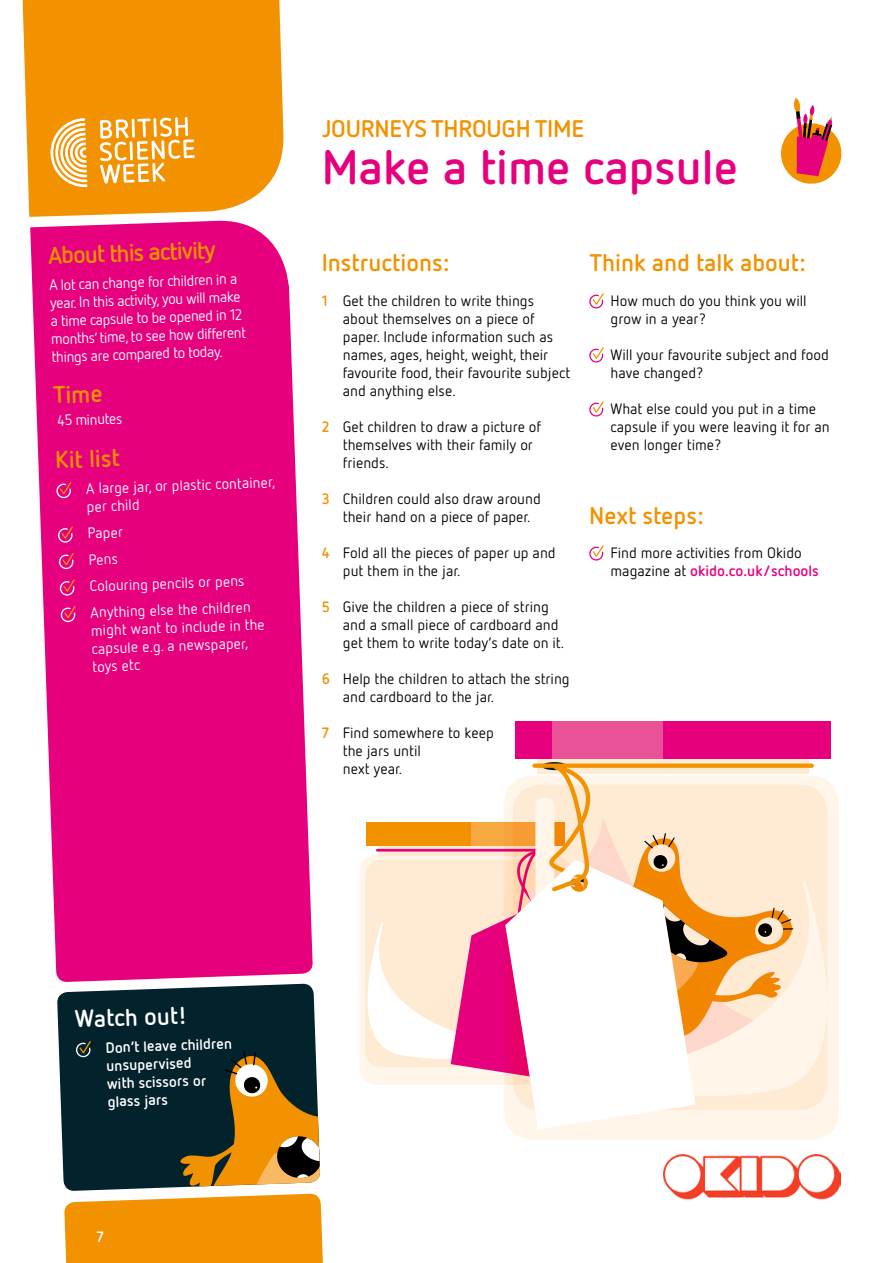
<style>
.page{position:relative;width:893px;height:1263px;background:#fff}
.page>*{position:absolute;margin:0;border:0;box-sizing:border-box;transform-origin:0 0}
.t1{font:700 48px "Netto OT";color:#e6007d}
.t2{font:700 24px "Netto OT";color:#f39200}
.t3{font:700 24px "Netto OT";color:#fff}
.t4{font:15px/18px "Netto OT";color:#000}
.t5{font:15px/18px "Netto OT";color:#fff}
.t6{font:700 15px/18px "Netto OT";color:#fff}
.s1{font-weight:700;color:#f39200}
.s2{font-weight:700;color:#e6007d}
</style>
<div class="page">
<svg style="left:22px;top:0;width:262px;height:217px;background:#f39911"></svg>
<svg style="left:100px;top:117px;width:95px;height:67px"></svg>
<svg style="left:50px;top:118px;width:38px;height:70px"></svg>
<svg style="left:57px;top:983px;width:259px;height:200px;background:#213d46"></svg>
<svg style="left:64px;top:1041px;width:259px;height:222px;background:#7b622a"></svg>
<svg style="left:30px;top:220px;width:283px;height:762px;background:#e81a8a"></svg>
<svg style="left:56px;top:482px;width:15px;height:16px"></svg>
<svg style="left:58px;top:526px;width:15px;height:17px"></svg>
<svg style="left:59px;top:553px;width:15px;height:16px"></svg>
<svg style="left:60px;top:579px;width:15px;height:17px"></svg>
<svg style="left:61px;top:606px;width:15px;height:16px"></svg>
<svg style="left:589px;top:293px;width:15px;height:15px"></svg>
<svg style="left:589px;top:347px;width:15px;height:15px"></svg>
<svg style="left:589px;top:401px;width:15px;height:15px"></svg>
<svg style="left:589px;top:545px;width:15px;height:15px"></svg>
<div style="left:504px;top:776px;width:335px;height:364px;background:#fff5e9;border-radius:28px"></div>
<div style="left:537px;top:754px;width:271px;height:19px;background:#feebd3"></div>
<div style="left:515px;top:721px;width:315px;height:38px;background:#e6007d"></div>
<div style="left:553px;top:721px;width:110px;height:38px;background:#ea5297"></div>
<svg style="left:542px;top:762px;width:25px;height:8px"></svg>
<div style="left:534px;top:763px;width:278px;height:5px;background:#f39200"></div>
<svg style="left:513px;top:785px;width:314px;height:325px;fill:#ffebd4"></svg>
<svg style="left:505px;top:1087px;width:190px;height:42px;fill:#fff"></svg>
<svg style="left:360px;top:763px;width:439px;height:324px"></svg>
<img style="left:663px;top:1154px;width:178px;height:46px">
<svg style="left:781px;top:98px;width:61px;height:86px"></svg>
<h2 class="t2" style="left:48px;top:240px;width:169px;rotate:-2deg">About this activity</h2>
<p class="t5" style="left:49px;top:276px;width:196px;rotate:-2deg">A lot can change for children in a year. In this activity, you will make a time capsule to be opened in 12 months’ time, to see how different things are compared to today.</p>
<h2 class="t2" style="left:53px;top:380px;width:51px;rotate:-2deg">Time</h2>
<p class="t5" style="left:57px;top:411px;width:66px;rotate:-2deg">45 minutes</p>
<h2 class="t2" style="left:55px;top:445px;width:66px;rotate:-2deg">Kit list</h2>
<p class="t5" style="left:86px;top:479px;width:191px;rotate:-2deg">A large jar, or plastic container, per child</p>
<p class="t5" style="left:87px;top:519px;width:162px;line-height:26.5px;rotate:-2deg">Paper<br>Pens<br>Colouring pencils or pens<br>Anything else the children</p>
<p class="t5" style="left:91px;top:621px;width:175px;rotate:-2deg">might want to include in the capsule e.g. a newspaper, toys etc</p>
<h2 class="t2" style="left:322px;top:113px;width:264px">JOURNEYS THROUGH TIME</h2>
<h1 class="t1" style="left:322px;top:137px;width:418px">Make a time capsule</h1>
<h2 class="t2" style="left:322px;top:247px;width:129px">Instructions:</h2>
<p class="t4" style="left:343px;top:291px;width:229px;text-indent:-21px"><span class="s1">1</span> Get the children to write things about themselves on a piece of paper. Include information such as names, ages, height, weight, their favourite food, their favourite subject and anything else.</p>
<p class="t4" style="left:343px;top:417px;width:200px;text-indent:-21px"><span class="s1">2</span> Get children to draw a picture of themselves with their family or friends.</p>
<p class="t4" style="left:343px;top:489px;width:199px;text-indent:-21px"><span class="s1">3</span> Children could also draw around their hand on a piece of paper.</p>
<p class="t4" style="left:343px;top:543px;width:214px;text-indent:-21px"><span class="s1">4</span> Fold all the pieces of paper up and put them in the jar.</p>
<p class="t4" style="left:343px;top:597px;width:223px;text-indent:-21px"><span class="s1">5</span> Give the children a piece of string and a small piece of cardboard and get them to write today’s date on it.</p>
<p class="t4" style="left:343px;top:669px;width:228px;text-indent:-21px"><span class="s1">6</span> Help the children to attach the string and cardboard to the jar.</p>
<p class="t4" style="left:343px;top:723px;width:152px;text-indent:-21px"><span class="s1">7</span> Find somewhere to keep the jars until<br>next year.</p>
<h2 class="t2" style="left:589px;top:247px;width:218px">Think and talk about:</h2>
<p class="t4" style="left:611px;top:291px;width:198px">How much do you think you will grow in a year?</p>
<p class="t4" style="left:611px;top:345px;width:220px">Will your favourite subject and food have changed?</p>
<p class="t4" style="left:611px;top:399px;width:221px">What else could you put in a time capsule if you were leaving it for an even longer time?</p>
<h2 class="t2" style="left:589px;top:500px;width:116px">Next steps:</h2>
<p class="t4" style="left:611px;top:543px;width:210px">Find more activities from Okido magazine at <span class="s2">okido.co.uk/schools</span></p>
<h2 class="t3" style="left:74px;top:1004px;width:114px;rotate:-2deg">Watch out!</h2>
<p class="t6" style="left:105px;top:1038px;width:128px;rotate:-2deg">Don’t leave children unsupervised<br>with scissors or glass jars</p>
<p class="t6" style="left:97px;top:1227px;width:9px">7</p>
</div>
